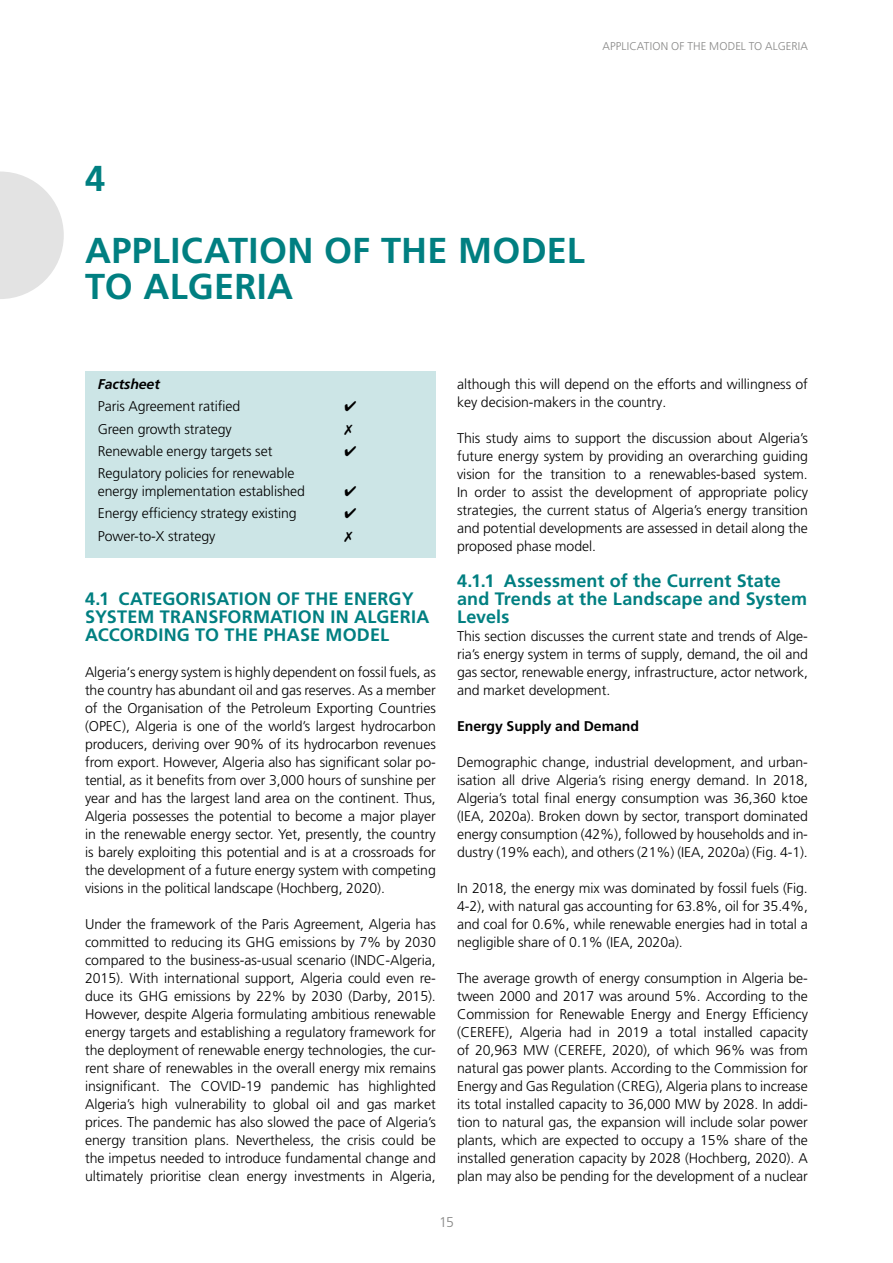
<style>
.page{position:relative;width:893px;height:1263px;background:#fff}
.page>*{position:absolute;margin:0;border:0;box-sizing:border-box;transform-origin:0 0}
.t1{font:700 36px/72px "Frutiger LT Pro";letter-spacing:.01em;color:#007f81}
.t2{font:700 18px/18px "Frutiger LT Pro";letter-spacing:.01em;color:#007f81}
.t3{font:300 14.1px/18px "Frutiger LT Pro";letter-spacing:-.005em;color:#000;text-align:justify}
.t4{font:700 14.1px "Frutiger LT Pro";letter-spacing:-.005em;color:#000}
.t5{font:italic 700 14.1px "Frutiger LT Pro";letter-spacing:-.005em;color:#000}
.t6{font:300 14.1px "Frutiger LT Pro";color:#878786}
.t7{font:300 11.25px "Frutiger LT Pro";color:#878786}
</style>
<div class="page">
<svg style="left:0;top:171px;width:64px;height:128px"></svg>
<div style="left:85px;top:371px;width:351px;height:34px;background:#cce5e6"></div>
<div style="left:85px;top:402px;width:351px;height:48px;background:#cce5e6"></div>
<div style="left:85px;top:446px;width:351px;height:67px;background:#cce5e6"></div>
<div style="left:85px;top:509px;width:351px;height:48px;background:#cce5e6"></div>
<p class="t7" style="left:602px;top:40px;width:15px">Application</p>
<p class="t7" style="left:671px;top:40px;width:24px">of the</p>
<p class="t7" style="left:709px;top:40px;width:18px">Model</p>
<p class="t7" style="left:749px;top:40px;width:31px">to Algeria</p>
<h1 class="t1" style="left:85px;top:143px;width:501px">4<br>APPLICATION OF THE MODEL</h1>
<h1 class="t1" style="left:85px;top:251px;width:210px">TO ALGERIA</h1>
<p class="t5" style="left:98px;top:376px;width:64px">Factsheet</p>
<p class="t3" style="left:98px;top:398px;width:144px">Paris Agreement ratified</p>
<p class="t3" style="left:98px;top:420px;width:135px">Green growth strategy</p>
<p class="t3" style="left:98px;top:442px;width:176px">Renewable energy targets set</p>
<p class="t3" style="left:98px;top:464px;width:209px">Regulatory policies for renewable energy implementation established</p>
<p class="t3" style="left:98px;top:505px;width:200px">Energy efficiency strategy existing</p>
<p class="t3" style="left:98px;top:527px;width:119px">Power-to-X strategy</p>
<p class="t2" style="left:85px;top:590px;width:346px">4.1 CATEGORISATION OF THE ENERGY<br>SYSTEM TRANSFORMATION IN ALGERIA<br>ACCORDING TO THE PHASE MODEL</p>
<p class="t3" style="left:85px;top:663px;width:352px">Algeria‘s energy system is highly dependent on fossil fuels, as the country has abundant oil and gas reserves. As a member of the Organisation of the Petroleum Exporting Countries (OPEC), Algeria is one of the world’s largest hydrocarbon producers, deriving over 90% of its hydrocarbon revenues from export. However, Algeria also has significant solar po&shy;tential, as it benefits from over 3,000 hours of sunshine per year and has the largest land area on the continent. Thus, Algeria possesses the potential to become a major player in the renewable energy sector. Yet, presently, the country is barely exploiting this potential and is at a crossroads for the development of a future energy system with competing visions in the political landscape (Hochberg, 2020).</p>
<p class="t3" style="left:85px;top:915px;width:352px">Under the framework of the Paris Agreement, Algeria has committed to reducing its GHG emissions by 7% by 2030 compared to the business-as-usual scenario (INDC-Algeria, 2015). With international support, Algeria could even re&shy;duce its GHG emissions by 22% by 2030 (Darby, 2015).<br>However, despite Algeria formulating ambitious renewable energy targets and establishing a regulatory framework for the deployment of renewable energy technologies, the cur&shy;rent share of renewables in the overall energy mix remains insignificant. The COVID-19 pandemic has highlighted Algeria’s high vulnerability to global oil and gas market prices. The pandemic has also slowed the pace of Algeria’s energy transition plans. Nevertheless, the crisis could be the impetus needed to introduce fundamental change and ultimately prioritise clean energy investments in Algeria,</p>
<p class="t3" style="left:457px;top:375px;width:352px">although this will depend on the efforts and willingness of key decision-makers in the country.</p>
<p class="t3" style="left:457px;top:429px;width:352px">This study aims to support the discussion about Algeria’s future energy system by providing an overarching guiding vision for the transition to a renewables-based system.<br>In order to assist the development of appropriate policy strategies, the current status of Algeria’s energy transition and potential developments are assessed in detail along the proposed phase model.</p>
<p class="t2" style="left:457px;top:572px;width:351px">4.1.1 Assessment of the Current State and Trends at the Landscape and System<br>Levels</p>
<p class="t3" style="left:457px;top:627px;width:352px">This section discusses the current state and trends of Alge&shy;ria’s energy system in terms of supply, demand, the oil and gas sector, renewable energy, infrastructure, actor network, and market development.</p>
<p class="t4" style="left:457px;top:718px;width:183px">Energy Supply and Demand</p>
<p class="t3" style="left:457px;top:753px;width:352px">Demographic change, industrial development, and urban&shy;isation all drive Algeria’s rising energy demand. In 2018, Algeria’s total final energy consumption was 36,360 ktoe (IEA, 2020a). Broken down by sector, transport dominated energy consumption (42%), followed by households and in&shy;dustry (19% each), and others (21%) (IEA, 2020a) (Fig. 4-1).</p>
<p class="t3" style="left:457px;top:879px;width:352px">In 2018, the energy mix was dominated by fossil fuels (Fig.<br>4-2), with natural gas accounting for 63.8%, oil for 35.4%, and coal for 0.6%, while renewable energies had in total a negligible share of 0.1% (IEA, 2020a).</p>
<p class="t3" style="left:457px;top:969px;width:352px">The average growth of energy consumption in Algeria be&shy;tween 2000 and 2017 was around 5%. According to the Commission for Renewable Energy and Energy Efficiency (CEREFE), Algeria had in 2019 a total installed capacity of 20,963 MW (CEREFE, 2020), of which 96% was from natural gas power plants. According to the Commission for Energy and Gas Regulation (CREG), Algeria plans to increase its total installed capacity to 36,000 MW by 2028. In addi&shy;tion to natural gas, the expansion will include solar power plants, which are expected to occupy a 15% share of the installed generation capacity by 2028 (Hochberg, 2020). A plan may also be pending for the development of a nuclear</p>
<p class="t6" style="left:439px;top:1214px;width:16px">15</p>
</div>
